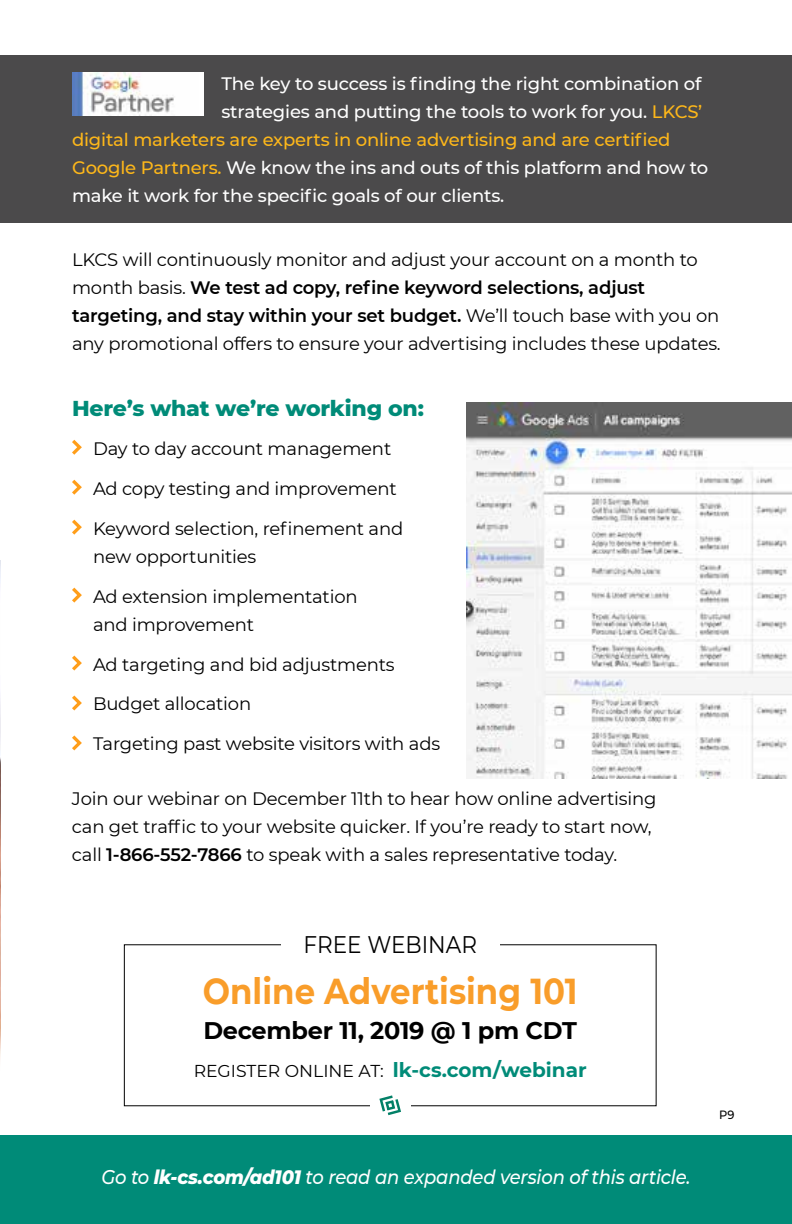
<style>
.page{position:relative;width:792px;height:1224px;background:#fff}
.page>*{position:absolute;margin:0;border:0;box-sizing:border-box;transform-origin:0 0}
.t1{font:700 36px "Montserrat";color:#f99d2a;scale:.9 1}
.t2{font:700 24px "Montserrat";letter-spacing:-.01em;color:#000}
.t3{font:24px "Montserrat";color:#000;scale:.9 1}
.t4{font:800 22px "Montserrat";letter-spacing:-.01em;color:#008b78}
.t5{font:italic 500 19.8px "Montserrat";letter-spacing:-.01em;color:#fff;scale:.91 1}
.t6{font:18px/28px "Montserrat";letter-spacing:-.01em;color:#000}
.t7{font:500 18px "Montserrat";letter-spacing:-.01em;color:#fff}
.t8{font:500 18px "Montserrat";letter-spacing:-.01em;color:#fdb71a}
.t9{font:17.2px "Montserrat";color:#000}
.t10{font:500 12px "Montserrat";color:#000;scale:.95 1}
.s1{color:#fdb71a}
.s2{font-weight:600}
.s3{font-weight:700;font-size:20px;color:#008b78}
.s4{font-weight:800}
</style>
<div class="page">
<div style="left:0;top:1135px;width:792px;height:89px;background:#008b78"></div>
<img style="left:466px;top:403px;width:326px;height:376px">
<div style="left:0;top:55px;width:792px;height:167px;background:#4b4a4b"></div>
<img style="left:0;top:560px;width:1px;height:498px">
<svg style="left:72px;top:440px;width:10px;height:15px"></svg>
<svg style="left:72px;top:480px;width:10px;height:15px"></svg>
<svg style="left:72px;top:520px;width:10px;height:15px"></svg>
<svg style="left:72px;top:588px;width:10px;height:15px"></svg>
<svg style="left:72px;top:656px;width:10px;height:15px"></svg>
<svg style="left:72px;top:696px;width:10px;height:14px"></svg>
<svg style="left:72px;top:735px;width:10px;height:15px"></svg>
<svg style="left:379px;top:1095px;width:22px;height:20px"></svg>
<img style="left:72px;top:72px;width:131px;height:44px">
<p class="t7" style="left:221px;top:71px;width:482px">The key to success is finding the right combination of</p>
<p class="t7" style="left:221px;top:99px;width:482px">strategies and putting the tools to work for you. <span class="s1">LKCS’</span></p>
<p class="t8" style="left:72px;top:127px;width:600px">digital marketers are experts in online advertising and are certified</p>
<p class="t7" style="left:72px;top:155px;width:638px"><span class="s1">Google Partners.</span> We know the ins and outs of this platform and how to</p>
<p class="t7" style="left:72px;top:183px;width:434px">make it work for the specific goals of our clients.</p>
<p class="t6" style="left:72px;top:245px;width:650px">LKCS will continuously monitor and adjust your account on a month to month basis. <span class="s2">We test ad copy, refine keyword selections, adjust targeting, and stay within your set budget.</span> We’ll touch base with you on any promotional offers to ensure your advertising includes these updates.</p>
<p class="t4" style="left:72px;top:392px;width:353px">Here’s what we’re working on:</p>
<p class="t6" style="left:93px;top:434px;width:300px">Day to day account management</p>
<p class="t6" style="left:93px;top:474px;width:305px">Ad copy testing and improvement</p>
<p class="t6" style="left:93px;top:514px;width:312px">Keyword selection, refinement and new opportunities</p>
<p class="t6" style="left:93px;top:582px;width:266px">Ad extension implementation and improvement</p>
<p class="t6" style="left:93px;top:650px;width:303px">Ad targeting and bid adjustments</p>
<p class="t6" style="left:93px;top:689px;width:160px">Budget allocation</p>
<p class="t6" style="left:93px;top:729px;width:349px">Targeting past website visitors with ads</p>
<p class="t6" style="left:72px;top:784px;width:586px">Join our webinar on December 11th to hear how online advertising can get traffic to your website quicker. If you’re ready to start now, call <span class="s2">1-866-552-7866</span> to speak with a sales representative today.</p>
<h2 class="t3" style="left:304px;top:928px;width:194px">FREE WEBINAR</h2>
<h1 class="t1" style="left:203px;top:965px;width:418px">Online Advertising 101</h1>
<h2 class="t2" style="left:203px;top:1013px;width:375px">December 11, 2019 @ 1 pm CDT</h2>
<p class="t9" style="left:194px;top:1059px;width:394px">REGISTER ONLINE AT: <span class="s3">lk-cs.com/webinar</span></p>
<p class="t5" style="left:101px;top:1164px;width:649px">Go to <span class="s4">lk-cs.com/ad101</span> to read an expanded version of this article.</p>
<p class="t10" style="left:719px;top:1106px;width:17px">P9</p>
</div>
